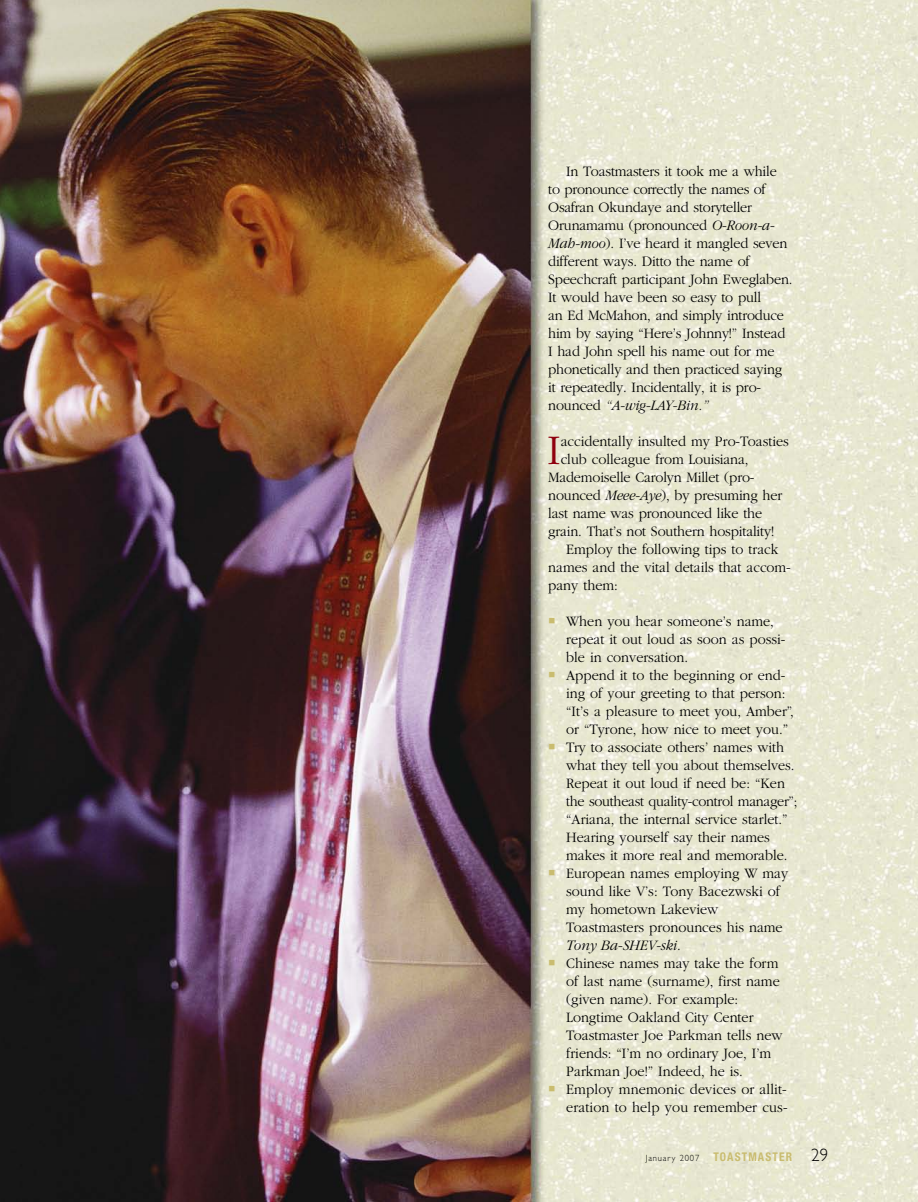
<style>
.page{position:relative;width:918px;height:1202px;background:#fff}
.page>*{position:absolute;margin:0;border:0;box-sizing:border-box;transform-origin:0 0}
.t1{font:300 43.95px "Garamond";color:#8f000e;scale:.95 1}
.t2{font:300 15px/18px "Garamond";color:#000;scale:.95 1}
.t3{font:300 9px "Gill Sans";letter-spacing:.1em;color:#000;scale:.95 1}
.s1{font-style:italic}
.s2{font-family:"Helvetica Neue";font-weight:700;font-stretch:condensed;font-size:12px;color:#c9bc6f}
.s3{font-size:18px}
</style>
<div class="page">
<img style="left:0;top:0;width:918px;height:1201px">
<svg style="left:549px;top:617px;width:6px;height:6px"></svg>
<svg style="left:549px;top:671px;width:6px;height:6px"></svg>
<svg style="left:549px;top:743px;width:6px;height:6px"></svg>
<svg style="left:549px;top:869px;width:6px;height:6px"></svg>
<svg style="left:549px;top:959px;width:6px;height:6px"></svg>
<svg style="left:549px;top:1085px;width:6px;height:6px"></svg>
<p class="t2" style="left:548px;top:161px;width:259px;text-indent:18px">In Toastmasters it took me a while<br>to pronounce correctly the names of Osafran Okundaye and storyteller Orunamamu (pronounced <span class="s1">O-Roon-a-Mah-moo</span>). I’ve heard it mangled seven different ways. Ditto the name of Speechcraft participant John Eweglaben.<br>It would have been so easy to pull<br>an Ed McMahon, and simply introduce him by saying “Here’s Johnny!” Instead I had John spell his name out for me phonetically and then practiced saying it repeatedly. Incidentally, it is pro&shy;nounced <span class="s1">“A-wig-LAY-Bin.”</span></p>
<h1 class="t1" style="left:547px;top:423px;width:16px">I</h1>
<p class="t2" style="left:561px;top:431px;width:242px">accidentally insulted my Pro-Toasties</p>
<p class="t2" style="left:561px;top:449px;width:199px">club colleague from Louisiana,</p>
<p class="t2" style="left:548px;top:467px;width:219px">Mademoiselle Carolyn Millet (pro-</p>
<p class="t2" style="left:548px;top:485px;width:248px">nounced <span class="s1">Meee-Aye</span>), by presuming her</p>
<p class="t2" style="left:548px;top:503px;width:227px">last name was pronounced like the</p>
<p class="t2" style="left:548px;top:521px;width:239px">grain. That’s not Southern hospitality!</p>
<p class="t2" style="left:566px;top:539px;width:225px">Employ the following tips to track</p>
<p class="t2" style="left:548px;top:557px;width:257px">names and the vital details that accom-</p>
<p class="t2" style="left:548px;top:575px;width:75px">pany them:</p>
<p class="t2" style="left:566px;top:611px;width:245px">When you hear someone’s name, repeat it out loud as soon as possi&shy;ble in conversation.<br>Append it to the beginning or end&shy;ing of your greeting to that person: “It’s a pleasure to meet you, Amber”, or “Tyrone, how nice to meet you.”<br>Try to associate others’ names with what they tell you about themselves.<br>Repeat it out loud if need be: “Ken the southeast quality-control manager”; “Ariana, the internal service starlet.”<br>Hearing yourself say their names makes it more real and memorable.<br>European names employing W may sound like V’s: Tony Bacezwski of my hometown Lakeview<br>Toastmasters pronounces his name<br><span class="s1">Tony Ba-SHEV-ski</span>.<br>Chinese names may take the form<br>of last name (surname), first name (given name). For example:<br>Longtime Oakland City Center<br>Toastmaster Joe Parkman tells new friends: “I’m no ordinary Joe, I’m<br>Parkman Joe!” Indeed, he is.<br>Employ mnemonic devices or allit&shy;eration to help you remember cus-</p>
<p class="t3" style="left:646px;top:1154px;width:194px">January 2007 <span class="s2">TOASTMASTER</span> <span class="s3">29</span></p>
</div>
